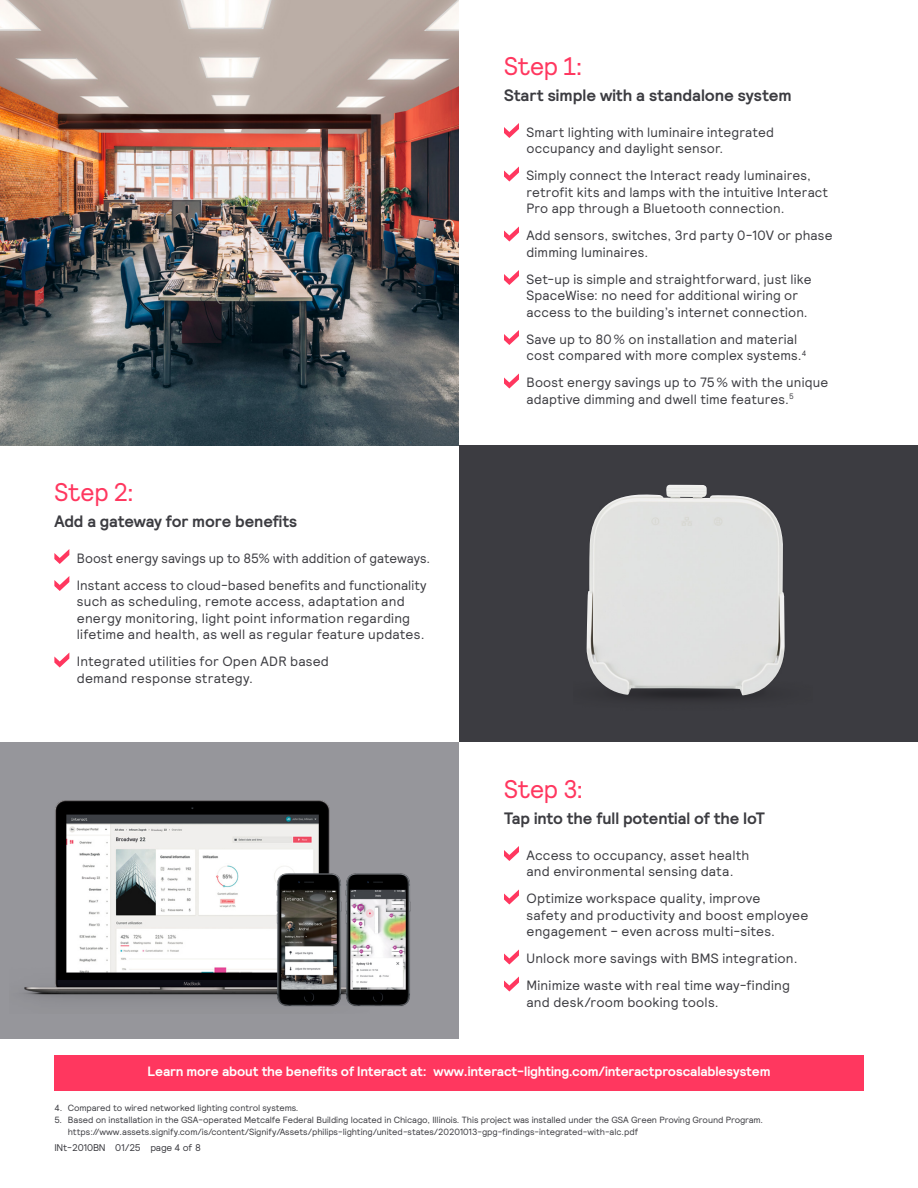
<style>
.page{position:relative;width:918px;height:1188px;background:#fff}
.page>*{position:absolute;margin:0;border:0;box-sizing:border-box;transform-origin:0 0}
.t1{font:25.5px "Signify Relative Faux";letter-spacing:-.005em;color:#ff375f}
.t2{font:700 16.5px "Signify Relative";letter-spacing:-.005em;color:#3c3c41}
.t3{font:13.5px/16.5px "Signify Relative";letter-spacing:.015em;color:#3c3c41}
.t4{font:700 13.5px "Signify Relative";letter-spacing:-.01em;color:#fff}
.t5{font:13.5px "Signify Relative";letter-spacing:.015em;color:#3c3c41;scale:.96 1}
.t6{font:9.75px "Signify Relative";letter-spacing:-.02em;color:#3c3c41}
.t7{font:9px/12px "Signify Relative";letter-spacing:-.01em;color:#3c3c41}
</style>
<div class="page">
<img style="left:0;top:0;width:459px;height:446px">
<div style="left:459px;top:446px;width:459px;height:296px;background:#3c3c41"></div>
<div style="left:0;top:742px;width:459px;height:298px;background:#96969b"></div>
<img style="left:586px;top:484px;width:174px;height:216px">
<img style="left:23px;top:800px;width:307px;height:199px">
<img style="left:354px;top:873px;width:57px;height:134px">
<img style="left:264px;top:861px;width:90px;height:146px">
<svg style="left:504px;top:123px;width:15px;height:15px"></svg>
<svg style="left:504px;top:166px;width:15px;height:16px"></svg>
<svg style="left:504px;top:226px;width:15px;height:16px"></svg>
<svg style="left:504px;top:270px;width:15px;height:15px"></svg>
<svg style="left:504px;top:330px;width:15px;height:15px"></svg>
<svg style="left:504px;top:374px;width:15px;height:14px"></svg>
<svg style="left:54px;top:549px;width:15px;height:15px"></svg>
<svg style="left:504px;top:846px;width:15px;height:15px"></svg>
<svg style="left:54px;top:653px;width:15px;height:15px"></svg>
<svg style="left:504px;top:890px;width:15px;height:14px"></svg>
<svg style="left:504px;top:950px;width:15px;height:14px"></svg>
<svg style="left:504px;top:976px;width:15px;height:16px"></svg>
<div style="left:54px;top:1055px;width:810px;height:36px;background:#ff375f"></div>
<img style="left:587px;top:485px;width:198px;height:210px">
<svg style="left:54px;top:576px;width:15px;height:15px"></svg>
<h1 class="t1" style="left:54px;top:476px;width:81px">Step 2:</h1>
<p class="t2" style="left:54px;top:510px;width:244px">Add a gateway for more benefits</p>
<p class="t5" style="left:54px;top:549px;width:393px">• Boost energy savings up to 85% with addition of gateways.</p>
<p class="t3" style="left:77px;top:576px;width:351px;text-indent:-22px">• Instant access to cloud-based benefits and functionality such as scheduling, remote access, adaptation and energy monitoring, light point information regarding lifetime and health, as well as regular feature updates.</p>
<p class="t3" style="left:77px;top:653px;width:254px;text-indent:-23px">• Integrated utilities for Open ADR based demand response strategy.</p>
<h1 class="t1" style="left:504px;top:50px;width:80px">Step 1:</h1>
<p class="t2" style="left:504px;top:84px;width:289px">Start simple with a standalone system</p>
<p class="t3" style="left:526px;top:123px;width:249px;text-indent:-22px">• Smart lighting with luminaire integrated occupancy and daylight sensor.</p>
<p class="t3" style="left:526px;top:167px;width:303px;text-indent:-23px">• Simply connect the Interact ready luminaires, retrofit kits and lamps with the intuitive Interact<br>Pro app through a Bluetooth connection.</p>
<p class="t3" style="left:526px;top:227px;width:308px;text-indent:-23px">• Add sensors, switches, 3rd party 0-10V or phase dimming luminaires.</p>
<p class="t3" style="left:526px;top:270px;width:287px;text-indent:-23px">• Set-up is simple and straightforward, just like<br>SpaceWise: no need for additional wiring or access to the building’s internet connection.</p>
<p class="t3" style="left:526px;top:330px;width:281px;text-indent:-23px">• Save up to 80% on installation and material cost compared with more complex systems.<sup>4</sup></p>
<p class="t3" style="left:527px;top:374px;width:303px;text-indent:-23px">• Boost energy savings up to 75% with the unique adaptive dimming and dwell time features.<sup>5</sup></p>
<h1 class="t1" style="left:504px;top:773px;width:80px">Step 3:</h1>
<p class="t2" style="left:504px;top:807px;width:263px">Tap into the full potential of the IoT</p>
<p class="t3" style="left:504px;top:846px;width:247px;text-align:center">• Access to occupancy, asset health and environmental sensing data.</p>
<p class="t3" style="left:527px;top:890px;width:283px;text-indent:-23px">• Optimize workspace quality, improve<br>safety and productivity and boost employee engagement – even across multi-sites.</p>
<p class="t3" style="left:504px;top:950px;width:295px">• Unlock more savings with BMS integration.</p>
<p class="t3" style="left:527px;top:977px;width:265px;text-indent:-23px">• Minimize waste with real time way-finding and desk/room booking tools.</p>
<p class="t4" style="left:148px;top:1063px;width:624px">Learn more about the benefits of Interact at: www.interact-lighting.com/interactproscalablesystem</p>
<p class="t7" style="left:54px;top:1101px;width:246px">4. Compared to wired networked lighting control systems.</p>
<p class="t7" style="left:68px;top:1113px;width:697px;text-indent:-14px">5. Based on installation in the GSA-operated Metcalfe Federal Building located in Chicago, Illinois. This project was installed under the GSA Green Proving Ground Program. https://www.assets.signify.com/is/content/Signify/Assets/philips-lighting/united-states/20201013-gpg-findings-integrated-with-alc.pdf</p>
<p class="t6" style="left:54px;top:1141px;width:148px">INt-2010BN 01/25 page 4 of 8</p>
</div>
